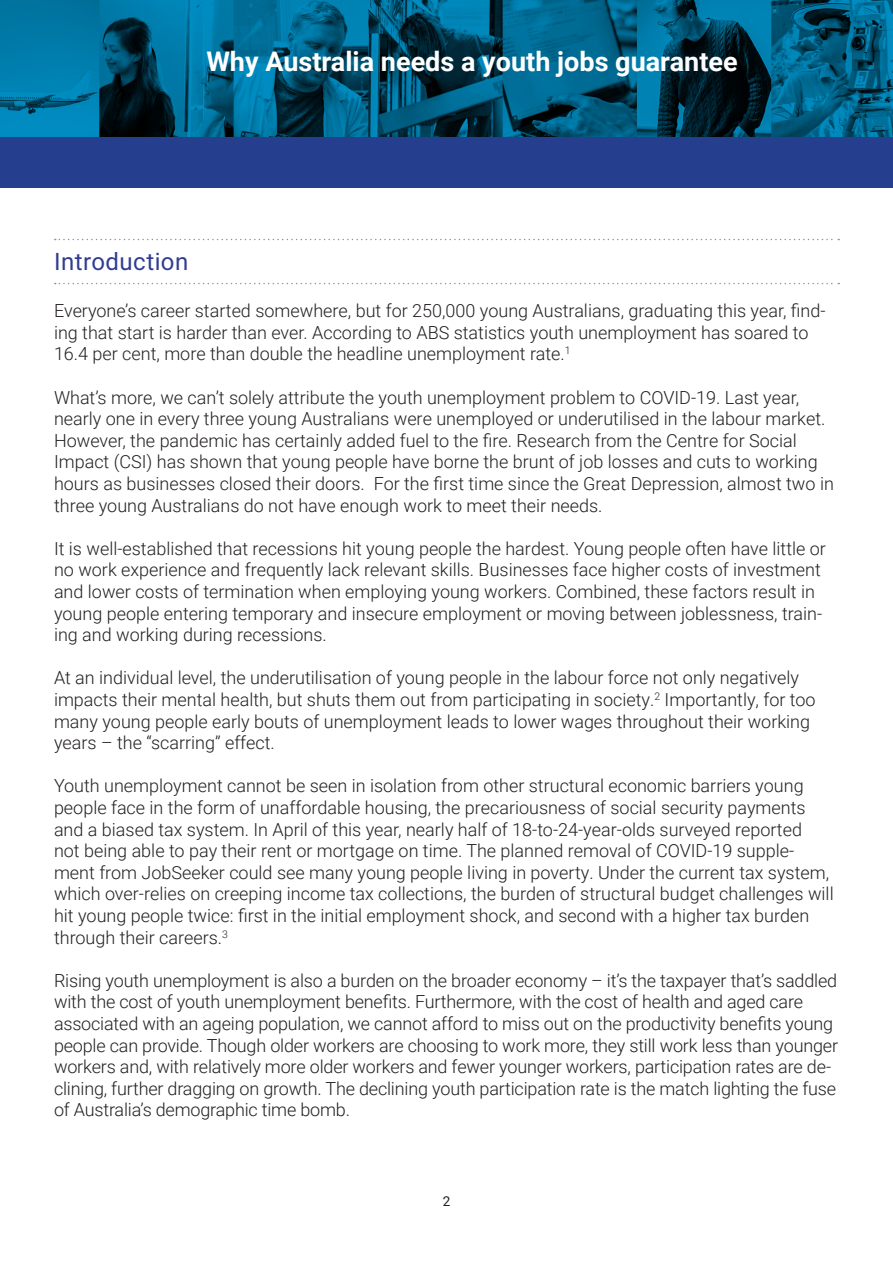
<style>
.page{position:relative;width:893px;height:1263px;background:#fff}
.page>*{position:absolute;margin:0;border:0;box-sizing:border-box;transform-origin:0 0}
.t1{font:700 27px "Roboto";color:#fff}
.Head_1{font:24px "Roboto";letter-spacing:.02em;color:#303c92}
.Body_Paragraph{font:300 18px/21.6px "Roboto";color:#231f20}
.t2{font:13.5px "Roboto";color:#231f20}
</style>
<div class="page">
<div style="left:0;top:134px;width:893px;height:54px;background:#253f8e"></div>
<img style="left:0;top:0;width:893px;height:136px">
<svg style="left:55px;top:239px;width:784px;height:1px"></svg>
<svg style="left:55px;top:283px;width:784px;height:1px"></svg>
<h1 class="t1" style="left:206px;top:42px;width:533px">Why Australia needs a youth jobs guarantee</h1>
<p class="Head_1" style="left:54px;top:245px;width:136px">Introduction</p>
<p class="Body_Paragraph" style="left:54px;top:299px;width:773px">Everyone’s career started somewhere, but for 250,000 young Australians, graduating this year, find&shy;ing that start is harder than ever. According to ABS statistics youth unemployment has soared to<br>16.4 per cent, more than double the headline unemployment rate.<sup>1</sup></p>
<p class="Body_Paragraph" style="left:54px;top:386px;width:781px">What’s more, we can’t solely attribute the youth unemployment problem to COVID-19. Last year, nearly one in every three young Australians were unemployed or underutilised in the labour market.<br>However, the pandemic has certainly added fuel to the fire. Research from the Centre for Social Impact (CSI) has shown that young people have borne the brunt of job losses and cuts to working hours as businesses closed their doors. For the first time since the Great Depression, almost two in three young Australians do not have enough work to meet their needs.</p>
<p class="Body_Paragraph" style="left:54px;top:537px;width:773px">It is well-established that recessions hit young people the hardest. Young people often have little or no work experience and frequently lack relevant skills. Businesses face higher costs of investment and lower costs of termination when employing young workers. Combined, these factors result in young people entering temporary and insecure employment or moving between joblessness, train&shy;ing and working during recessions.</p>
<p class="Body_Paragraph" style="left:54px;top:666px;width:763px">At an individual level, the underutilisation of young people in the labour force not only negatively impacts their mental health, but shuts them out from participating in society.<sup>2</sup> Importantly, for too many young people early bouts of unemployment leads to lower wages throughout their working years – the “scarring’’ effect.</p>
<p class="Body_Paragraph" style="left:54px;top:774px;width:781px">Youth unemployment cannot be seen in isolation from other structural economic barriers young people face in the form of unaffordable housing, the precariousness of social security payments and a biased tax system. In April of this year, nearly half of 18-to-24-year-olds surveyed reported<br>not being able to pay their rent or mortgage on time. The planned removal of COVID-19 supple&shy;ment from JobSeeker could see many young people living in poverty. Under the current tax system, which over-relies on creeping income tax collections, the burden of structural budget challenges will hit young people twice: first in the initial employment shock, and second with a higher tax burden through their careers.<sup>3</sup></p>
<p class="Body_Paragraph" style="left:54px;top:969px;width:785px">Rising youth unemployment is also a burden on the broader economy – it’s the taxpayer that’s saddled with the cost of youth unemployment benefits. Furthermore, with the cost of health and aged care associated with an ageing population, we cannot afford to miss out on the productivity benefits young people can provide. Though older workers are choosing to work more, they still work less than younger workers and, with relatively more older workers and fewer younger workers, participation rates are de&shy;clining, further dragging on growth. The declining youth participation rate is the match lighting the fuse of Australia’s demographic time bomb.</p>
<p class="t2" style="left:443px;top:1192px;width:9px">2</p>
</div>
